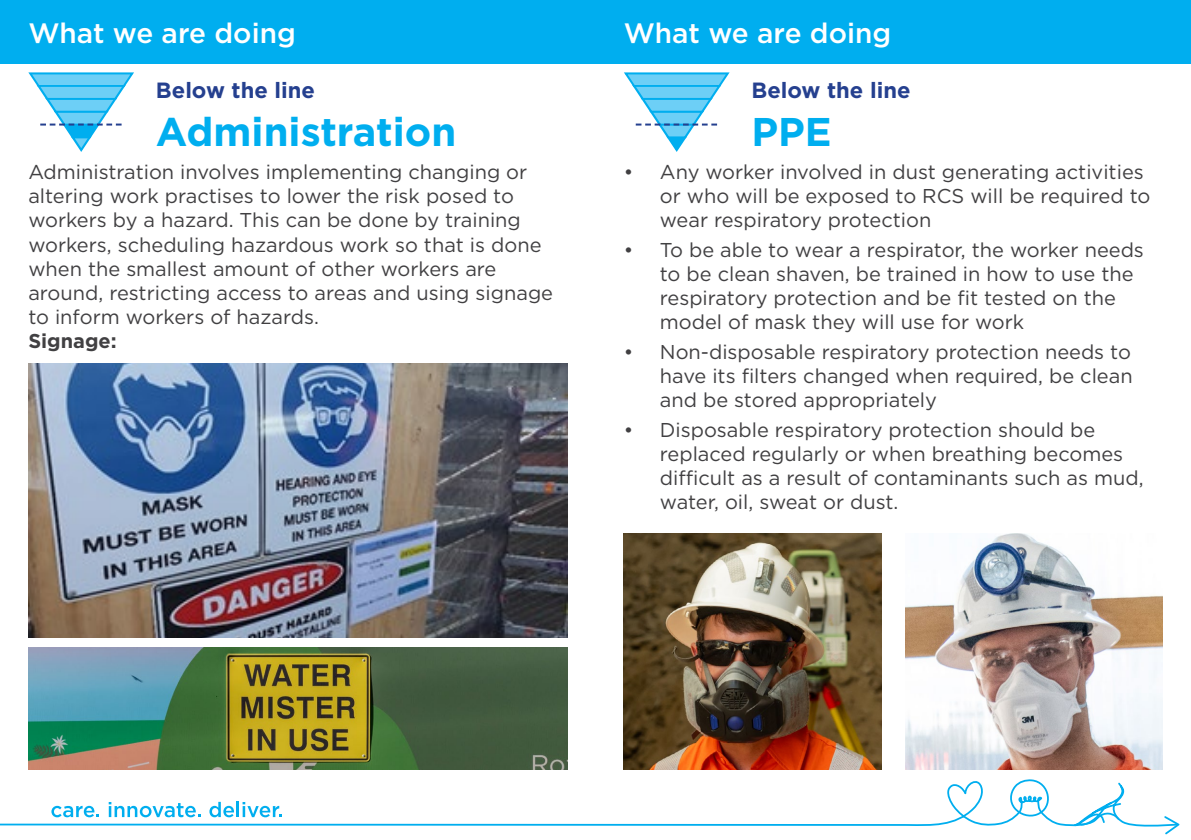
<style>
.page{position:relative;width:1191px;height:840px;background:#fff}
.page>*{position:absolute;margin:0;border:0;box-sizing:border-box;transform-origin:0 0}
.t1{font:700 40px "Gotham";color:#00aeef}
.t2{font:500 28px "Gotham";color:#fff}
.t3{font:700 22px "Gotham";color:#25408f}
.t4{font:20px/24px "Gotham";color:#414042}
.t5{font:700 20px "Gotham";color:#414042}
</style>
<div class="page">
<div style="left:0;top:0;width:595px;height:63px;background:#00aeef"></div>
<div style="left:595px;top:0;width:596px;height:63px;background:#00aeef"></div>
<svg style="left:0;top:762px;width:1164px;height:65px"></svg>
<svg style="left:1164px;top:816px;width:15px;height:18px"></svg>
<svg style="left:1007px;top:777px;width:118px;height:49px"></svg>
<svg style="left:26px;top:63px;width:110px;height:89px"></svg>
<svg style="left:622px;top:63px;width:109px;height:89px"></svg>
<img style="left:28px;top:363px;width:539px;height:274px">
<img style="left:28px;top:647px;width:539px;height:121px">
<img style="left:905px;top:533px;width:257px;height:235px">
<img style="left:624px;top:533px;width:257px;height:235px">
<h2 class="t2" style="left:28px;top:15px;width:269px">What we are doing</h2>
<h2 class="t2" style="left:624px;top:15px;width:269px">What we are doing</h2>
<p class="t3" style="left:156px;top:76px;width:161px">Below the line</p>
<h1 class="t1" style="left:156px;top:105px;width:302px">Administration</h1>
<p class="t3" style="left:751px;top:76px;width:161px">Below the line</p>
<h1 class="t1" style="left:751px;top:105px;width:82px">PPE</h1>
<p class="t4" style="left:28px;top:160px;width:526px">Administration involves implementing changing or altering work practises to lower the risk posed to workers by a hazard. This can be done by training workers, scheduling hazardous work so that is done when the smallest amount of other workers are around, restricting access to areas and using signage to inform workers of hazards.</p>
<p class="t4" style="left:660px;top:160px;width:492px;text-indent:-36px">• Any worker involved in dust generating activities or who will be exposed to RCS will be required to wear respiratory protection</p>
<p class="t4" style="left:660px;top:237px;width:485px;text-indent:-36px">• To be able to wear a respirator, the worker needs to be clean shaven, be trained in how to use the respiratory protection and be fit tested on the model of mask they will use for work</p>
<p class="t4" style="left:660px;top:339px;width:474px;text-align:justify;text-indent:-36px">• Non-disposable respiratory protection needs to have its filters changed when required, be clean and be stored appropriately</p>
<p class="t4" style="left:660px;top:417px;width:485px;text-indent:-36px">• Disposable respiratory protection should be replaced regularly or when breathing becomes difficult as a result of contaminants such as mud, water, oil, sweat or dust.</p>
<p class="t5" style="left:28px;top:328px;width:90px">Signage:</p>
</div>
